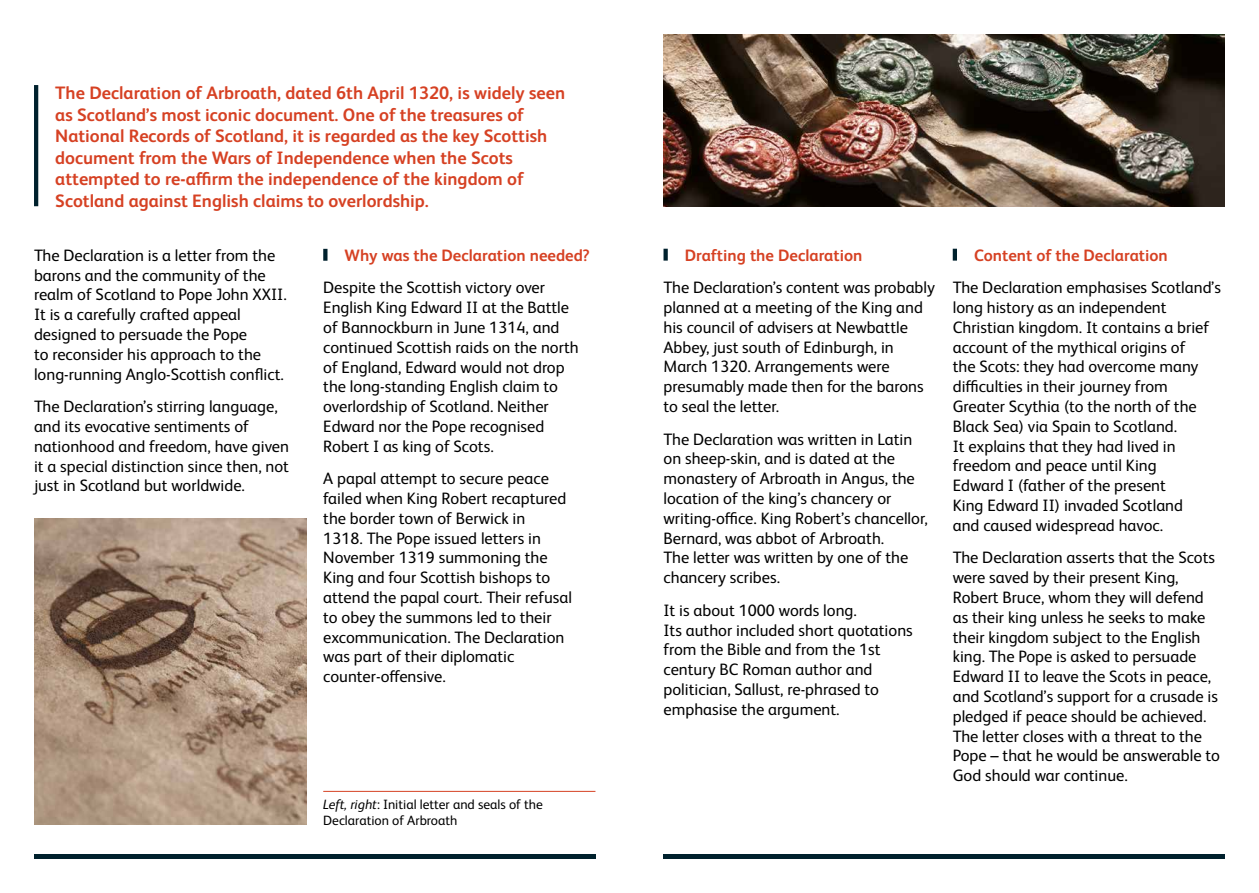
<style>
.page{position:relative;width:1259px;height:893px;background:#fff}
.page>*{position:absolute;margin:0;border:0;box-sizing:border-box;transform-origin:0 0}
.t1{font:700 18px/21.6px "FS Albert Pro";color:#d64123}
.t2{font:16.5px/19.8px "FS Albert Pro";color:#000}
.t3{font:700 16.5px "FS Albert Pro";color:#d64123}
.t4{font:13.5px/16.2px "FS Albert Pro";color:#000}
.s1{font-style:italic}
</style>
<div class="page">
<svg style="left:323px;top:249px;width:4px;height:12px"></svg>
<div style="left:663px;top:249px;width:5px;height:12px;background:#00212d"></div>
<div style="left:952px;top:249px;width:5px;height:12px;background:#00212d"></div>
<hr style="left:663px;top:855px;width:562px;height:4px;background:#00212d">
<hr style="left:34px;top:855px;width:561px;height:4px;background:#00212d">
<img style="left:663px;top:34px;width:562px;height:172px">
<img style="left:34px;top:519px;width:272px;height:306px">
<hr style="left:34px;top:85px;width:4px;height:121px;background:#00212d">
<hr style="left:323px;top:791px;width:272px;height:1px;background:#d64123">
<p class="t1" style="left:55px;top:81px;width:511px">The Declaration of Arbroath, dated 6th April 1320, is widely seen as Scotland’s most iconic document. One of the treasures of National Records of Scotland, it is regarded as the key Scottish document from the Wars of Independence when the Scots attempted to re-affirm the independence of the kingdom of Scotland against English claims to overlordship.</p>
<p class="t2" style="left:34px;top:244px;width:254px">The Declaration is a letter from the barons and the community of the realm of Scotland to Pope John XXII.<br>It is a carefully crafted appeal designed to persuade the Pope<br>to reconsider his approach to the long-running Anglo-Scottish conflict.</p>
<p class="t2" style="left:34px;top:395px;width:256px">The Declaration’s stirring language, and its evocative sentiments of nationhood and freedom, have given it a special distinction since then, not just in Scotland but worldwide.</p>
<p class="t3" style="left:344px;top:243px;width:247px">Why was the Declaration needed?</p>
<p class="t2" style="left:323px;top:276px;width:257px">Despite the Scottish victory over English King Edward II at the Battle of Bannockburn in June 1314, and continued Scottish raids on the north of England, Edward would not drop the long-standing English claim to overlordship of Scotland. Neither Edward nor the Pope recognised Robert I as king of Scots.</p>
<p class="t2" style="left:323px;top:467px;width:250px">A papal attempt to secure peace failed when King Robert recaptured the border town of Berwick in<br>1318. The Pope issued letters in<br>November 1319 summoning the<br>King and four Scottish bishops to attend the papal court. Their refusal to obey the summons led to their excommunication. The Declaration was part of their diplomatic counter-offensive.</p>
<p class="t4" style="left:323px;top:795px;width:221px"><span class="s1">Left, right</span>: Initial letter and seals of the<br>Declaration of Arbroath</p>
<p class="t3" style="left:685px;top:243px;width:179px">Drafting the Declaration</p>
<p class="t2" style="left:663px;top:276px;width:273px">The Declaration’s content was probably planned at a meeting of the King and his council of advisers at Newbattle<br>Abbey, just south of Edinburgh, in<br>March 1320. Arrangements were presumably made then for the barons to seal the letter.</p>
<p class="t2" style="left:663px;top:428px;width:266px">The Declaration was written in Latin on sheep-skin, and is dated at the monastery of Arbroath in Angus, the location of the king’s chancery or writing-office. King Robert’s chancellor, Bernard, was abbot of Arbroath.<br>The letter was written by one of the chancery scribes.</p>
<p class="t2" style="left:663px;top:599px;width:251px">It is about 1000 words long.<br>Its author included short quotations from the Bible and from the 1st century BC Roman author and politician, Sallust, re-phrased to emphasise the argument.</p>
<p class="t3" style="left:974px;top:243px;width:195px">Content of the Declaration</p>
<p class="t2" style="left:952px;top:276px;width:270px">The Declaration emphasises Scotland’s long history as an independent Christian kingdom. It contains a brief account of the mythical origins of<br>the Scots: they had overcome many difficulties in their journey from Greater Scythia (to the north of the Black Sea) via Spain to Scotland.<br>It explains that they had lived in freedom and peace until King<br>Edward I (father of the present<br>King Edward II) invaded Scotland<br>and caused widespread havoc.</p>
<p class="t2" style="left:952px;top:547px;width:269px">The Declaration asserts that the Scots were saved by their present King, Robert Bruce, whom they will defend as their king unless he seeks to make their kingdom subject to the English king. The Pope is asked to persuade Edward II to leave the Scots in peace, and Scotland’s support for a crusade is pledged if peace should be achieved.<br>The letter closes with a threat to the Pope – that he would be answerable to God should war continue.</p>
</div>
